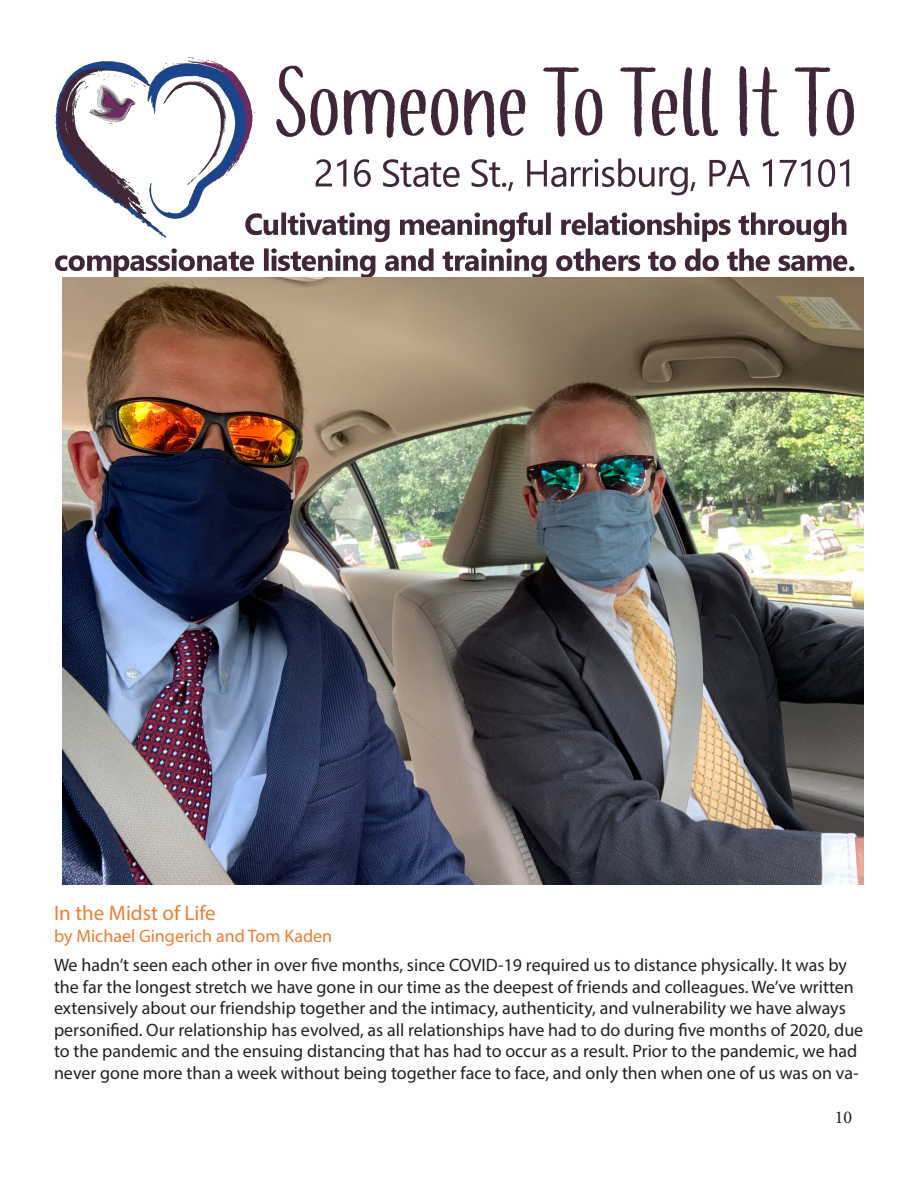
<style>
.page{position:relative;width:918px;height:1188px;background:#fff}
.page>*{position:absolute;margin:0;border:0;box-sizing:border-box;transform-origin:0 0}
.t1{font:21px "Myriad Pro";color:#ed7d31}
.t2{font:18px/21.6px "Myriad Pro";color:#231f20}
.t3{font:18px "Myriad Pro";color:#ed7d31}
.t4{font:18px "Minion Pro";color:#231f20}
</style>
<div class="page">
<img style="left:55px;top:57px;width:799px;height:220px">
<img style="left:63px;top:277px;width:801px;height:607px">
<p class="t1" style="left:54px;top:900px;width:163px">In the Midst of Life</p>
<p class="t3" style="left:54px;top:925px;width:280px">by Michael Gingerich and Tom Kaden</p>
<p class="t2" style="left:54px;top:954px;width:811px">We hadn’t seen each other in over five months, since COVID-19 required us to distance physically. It was by the far the longest stretch we have gone in our time as the deepest of friends and colleagues. We’ve written extensively about our friendship together and the intimacy, authenticity, and vulnerability we have always personified. Our relationship has evolved, as all relationships have had to do during five months of 2020, due to the pandemic and the ensuing distancing that has had to occur as a result. Prior to the pandemic, we had never gone more than a week without being together face to face, and only then when one of us was on va-</p>
<p class="t4" style="left:835px;top:1106px;width:19px">10</p>
</div>
